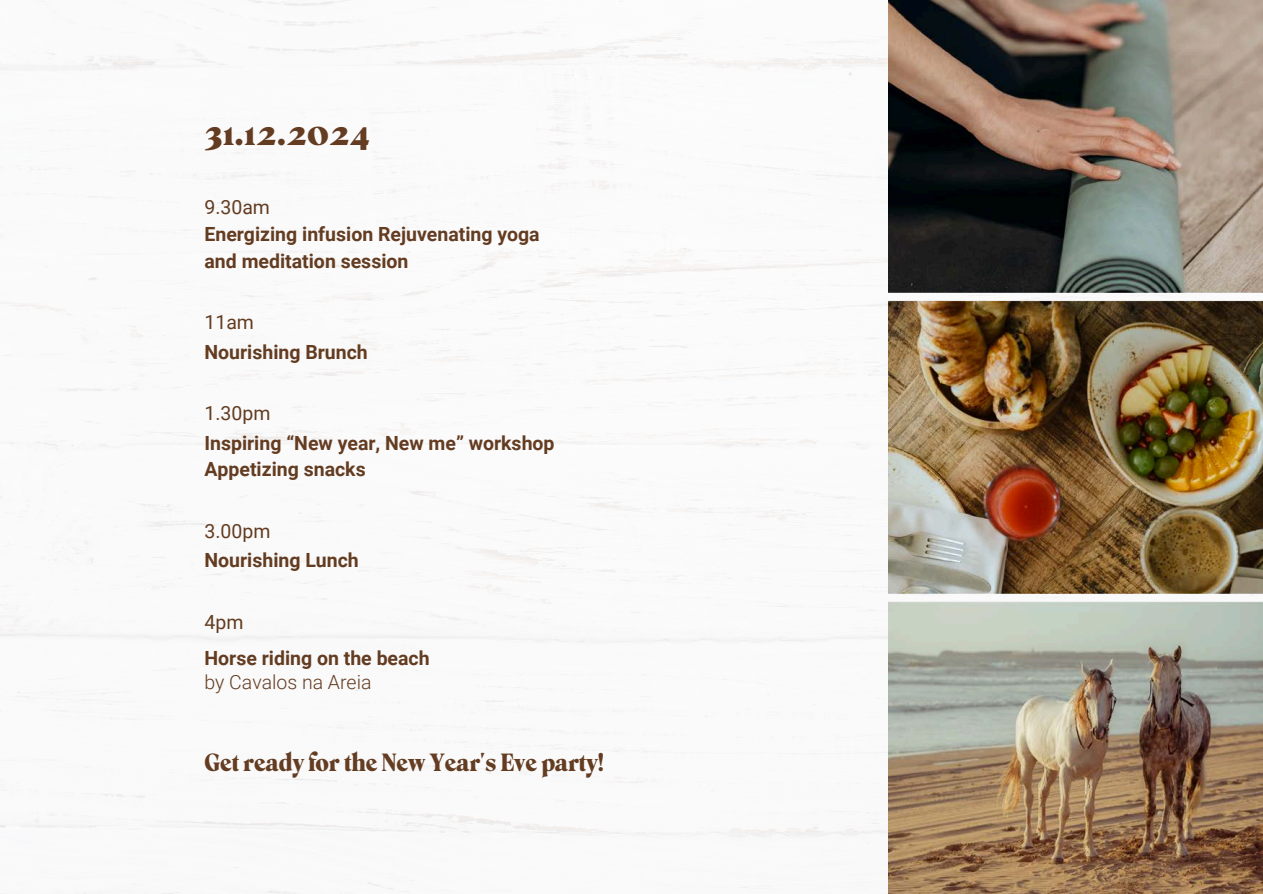
<style>
.page{position:relative;width:1263px;height:894px;background:#fff}
.page>*{position:absolute;margin:0;border:0;box-sizing:border-box;transform-origin:0 0}
.t1{font:900 35.4px "Postmans Serif";color:#633c21}
.t2{font:900 24px "Postmans Serif";color:#633c21}
.t3{font:700 19.5px "Roboto";color:#633c21}
.t4{font:19.5px "Roboto";color:#633c21}
.t5{font:300 19.5px "Roboto";color:#633c21}
</style>
<div class="page">
<img style="left:0;top:0;width:889px;height:893px">
<img style="left:889px;top:0;width:374px;height:893px">
<h2 class="t1" style="left:204px;top:116px;width:167px">31.12.2024</h2>
<h1 class="t4" style="left:204px;top:195px;width:67px">9.30am</h1>
<p class="t3" style="left:204px;top:222px;width:337px">Energizing infusion Rejuvenating yoga</p>
<p class="t3" style="left:204px;top:249px;width:205px">and meditation session</p>
<p class="t4" style="left:204px;top:311px;width:51px">11am</p>
<p class="t3" style="left:204px;top:340px;width:165px">Nourishing Brunch</p>
<p class="t4" style="left:204px;top:402px;width:67px">1.30pm</p>
<p class="t3" style="left:204px;top:431px;width:352px">Inspiring “New year, New me” workshop</p>
<p class="t3" style="left:204px;top:457px;width:163px">Appetizing snacks</p>
<p class="t4" style="left:204px;top:520px;width:67px">3.00pm</p>
<p class="t3" style="left:204px;top:549px;width:156px">Nourishing Lunch</p>
<p class="t4" style="left:204px;top:610px;width:40px">4pm</p>
<p class="t3" style="left:204px;top:646px;width:227px">Horse riding on the beach</p>
<p class="t5" style="left:204px;top:670px;width:168px">by Cavalos na Areia</p>
<p class="t2" style="left:204px;top:751px;width:401px">Get ready for the New Year's Eve party!</p>
</div>
